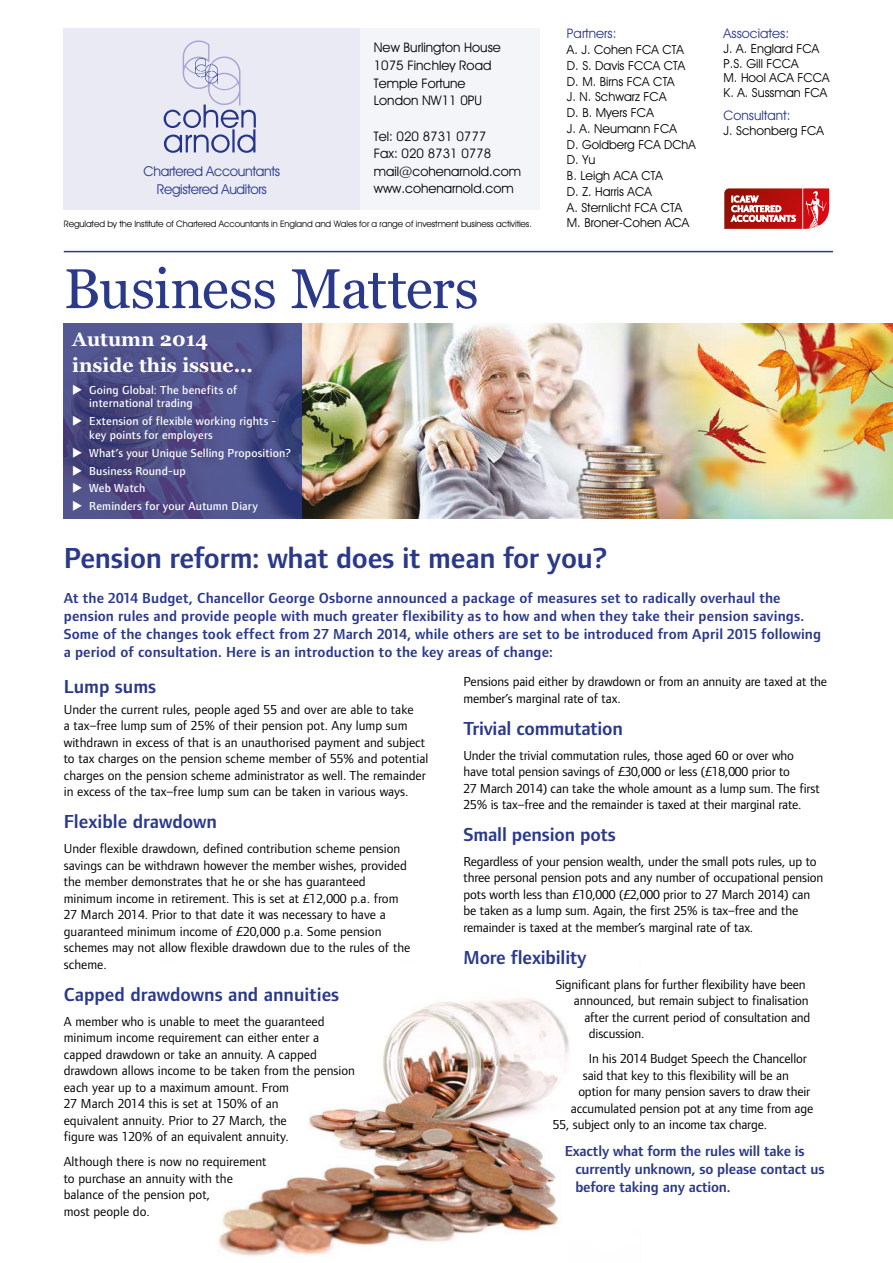
<style>
.page{position:relative;width:893px;height:1263px;background:#fff}
.page>*{position:absolute;margin:0;border:0;box-sizing:border-box;transform-origin:0 0}
.t1{font:55.95px "Georgia";letter-spacing:-.015em;color:#2a398a}
.t2{font:600 30px "Foundry Form Sans";letter-spacing:-.01em;color:#2a398a}
.t3{font:600 19.5px "Foundry Form Sans";letter-spacing:-.01em;color:#2a398a}
.t4{font:700 19.5px/25.3px "Georgia";color:#fff}
.t5{font:600 15px/18px "Foundry Form Sans";letter-spacing:.005em;color:#2a398a}
.t6{font:13.65px "Avant Garde IT Cby BT";letter-spacing:-.025em;color:#2a398a}
.t7{font:13.5px/16.5px "Foundry Form Sans";color:#000}
.t8{font:13.2px "Avant Garde IT Cby BT";color:#000}
.t9{font:13.2px "Avant Garde IT Cby BT";color:#2a398a}
.t10{font:12.45px "Avant Garde IT Cby BT";color:#000}
.t11{font:500 12px/13.6px "Foundry Form Sans";letter-spacing:.01em;color:#fff}
.t12{font:9px "Avant Garde IT Cby BT";letter-spacing:-.01em;color:#000}
</style>
<div class="page">
<img style="left:218px;top:998px;width:351px;height:259px">
<img style="left:302px;top:323px;width:591px;height:196px">
<svg style="left:64px;top:323px;width:238px;height:196px;background:#4c4d87"></svg>
<div style="left:353px;top:28px;width:186px;height:182px;background:#f3f5f9"></div>
<div style="left:64px;top:28px;width:296px;height:182px;background:#e9eaf3"></div>
<svg style="left:164px;top:40px;width:92px;height:113px"></svg>
<svg style="left:724px;top:188px;width:106px;height:41px;background:#c84b49"></svg>
<hr style="left:64px;top:251px;width:769px;height:1px;background:#2a398a">
<p class="t6" style="left:143px;top:163px;width:138px">Chartered Accountants</p>
<p class="t6" style="left:157px;top:181px;width:111px">Registered Auditors</p>
<p class="t8" style="left:374px;top:40px;width:129px">New Burlington House</p>
<p class="t8" style="left:374px;top:57px;width:119px">1075 Finchley Road</p>
<p class="t8" style="left:374px;top:75px;width:93px">Temple Fortune</p>
<p class="t8" style="left:374px;top:93px;width:110px">London NW11 0PU</p>
<p class="t8" style="left:374px;top:128px;width:114px">Tel: 020 8731 0777</p>
<p class="t8" style="left:374px;top:145px;width:119px">Fax: 020 8731 0778</p>
<p class="t8" style="left:374px;top:163px;width:149px">mail@cohenarnold.com</p>
<p class="t8" style="left:374px;top:181px;width:141px">www.cohenarnold.com</p>
<p class="t12" style="left:64px;top:219px;width:470px">Regulated by the Institute of Chartered Accountants in England and Wales for a range of investment business activities.</p>
<p class="t1" style="left:64px;top:248px;width:416px">Business Matters</p>
<p class="t9" style="left:567px;top:26px;width:51px">Partners:</p>
<p class="t10" style="left:567px;top:42px;width:119px">A. J. Cohen FCA CTA</p>
<p class="t10" style="left:567px;top:58px;width:120px">D. S. Davis FCCA CTA</p>
<p class="t10" style="left:567px;top:74px;width:109px">D. M. Birns FCA CTA</p>
<p class="t10" style="left:567px;top:89px;width:101px">J. N. Schwarz FCA</p>
<p class="t10" style="left:567px;top:105px;width:88px">D. B. Myers FCA</p>
<p class="t10" style="left:567px;top:121px;width:111px">J. A. Neumann FCA</p>
<p class="t10" style="left:567px;top:137px;width:130px">D. Goldberg FCA DChA</p>
<p class="t10" style="left:567px;top:152px;width:30px">D. Yu</p>
<p class="t10" style="left:567px;top:168px;width:97px">B. Leigh ACA CTA</p>
<p class="t10" style="left:567px;top:184px;width:86px">D. Z. Harris ACA</p>
<p class="t10" style="left:567px;top:200px;width:117px">A. Sternlicht FCA CTA</p>
<p class="t10" style="left:567px;top:215px;width:124px">M. Broner-Cohen ACA</p>
<p class="t9" style="left:724px;top:26px;width:67px">Associates:</p>
<p class="t10" style="left:724px;top:41px;width:97px">J. A. Englard FCA</p>
<p class="t10" style="left:724px;top:56px;width:77px">P.S. Gill FCCA</p>
<p class="t10" style="left:724px;top:70px;width:108px">M. Hool ACA FCCA</p>
<p class="t10" style="left:724px;top:85px;width:105px">K. A. Sussman FCA</p>
<p class="t9" style="left:724px;top:107px;width:69px">Consultant:</p>
<p class="t10" style="left:724px;top:123px;width:102px">J. Schonberg FCA</p>
<h3 class="t4" style="left:72px;top:326px;width:182px">Autumn 2014 inside this issue...</h3>
<p class="t11" style="left:89px;top:383px;width:149px;text-indent:-17px">◆ Going Global: The benefits of international trading</p>
<p class="t11" style="left:89px;top:414px;width:189px;text-indent:-17px">◆ Extension of flexible working rights - key points for employers</p>
<p class="t11" style="left:72px;top:446px;width:220px">◆ What’s your Unique Selling Proposition?</p>
<p class="t11" style="left:72px;top:464px;width:115px">◆ Business Round‑up</p>
<p class="t11" style="left:72px;top:481px;width:75px">◆ Web Watch</p>
<p class="t11" style="left:72px;top:499px;width:187px">◆ Reminders for your Autumn Diary</p>
<h2 class="t2" style="left:64px;top:541px;width:546px">Pension reform: what does it mean for you?</h2>
<p class="t5" style="left:64px;top:589px;width:759px">At the 2014 Budget, Chancellor George Osborne announced a package of measures set to radically overhaul the pension rules and provide people with much greater flexibility as to how and when they take their pension savings.<br>Some of the changes took effect from 27 March 2014, while others are set to be introduced from April 2015 following a period of consultation. Here is an introduction to the key areas of change:</p>
<h3 class="t3" style="left:64px;top:675px;width:94px">Lump sums</h3>
<p class="t7" style="left:64px;top:701px;width:366px">Under the current rules, people aged 55 and over are able to take<br>a tax–free lump sum of 25% of their pension pot. Any lump sum withdrawn in excess of that is an unauthorised payment and subject to tax charges on the pension scheme member of 55% and potential charges on the pension scheme administrator as well. The remainder in excess of the tax–free lump sum can be taken in various ways.</p>
<h3 class="t3" style="left:64px;top:811px;width:155px">Flexible drawdown</h3>
<p class="t7" style="left:64px;top:840px;width:348px">Under flexible drawdown, defined contribution scheme pension savings can be withdrawn however the member wishes, provided the member demonstrates that he or she has guaranteed minimum income in retirement. This is set at £12,000 p.a. from 27 March 2014. Prior to that date it was necessary to have a guaranteed minimum income of £20,000 p.a. Some pension schemes may not allow flexible drawdown due to the rules of the scheme.</p>
<h3 class="t3" style="left:64px;top:983px;width:277px">Capped drawdowns and annuities</h3>
<p class="t7" style="left:64px;top:1013px;width:293px">A member who is unable to meet the guaranteed minimum income requirement can either enter a capped drawdown or take an annuity. A capped drawdown allows income to be taken from the pension each year up to a maximum amount. From<br>27 March 2014 this is set at 150% of an<br>equivalent annuity. Prior to 27 March, the<br>figure was 120% of an equivalent annuity.</p>
<p class="t7" style="left:64px;top:1153px;width:204px">Although there is now no requirement to purchase an annuity with the balance of the pension pot,<br>most people do.</p>
<p class="t7" style="left:463px;top:673px;width:365px">Pensions paid either by drawdown or from an annuity are taxed at the member’s marginal rate of tax.</p>
<h3 class="t3" style="left:463px;top:717px;width:161px">Trivial commutation</h3>
<p class="t7" style="left:463px;top:747px;width:358px">Under the trivial commutation rules, those aged 60 or over who have total pension savings of £30,000 or less (£18,000 prior to<br>27 March 2014) can take the whole amount as a lump sum. The first 25% is tax–free and the remainder is taxed at their marginal rate.</p>
<h3 class="t3" style="left:463px;top:823px;width:154px">Small pension pots</h3>
<p class="t7" style="left:463px;top:853px;width:361px">Regardless of your pension wealth, under the small pots rules, up to three personal pension pots and any number of occupational pension pots worth less than £10,000 (£2,000 prior to 27 March 2014) can be taken as a lump sum. Again, the first 25% is tax–free and the remainder is taxed at the member’s marginal rate of tax.</p>
<h3 class="t3" style="left:463px;top:946px;width:124px">More flexibility</h3>
<p class="t7" style="left:556px;top:976px;width:251px">Significant plans for further flexibility have been</p>
<p class="t7" style="left:574px;top:992px;width:236px">announced, but remain subject to finalisation</p>
<p class="t7" style="left:584px;top:1009px;width:228px">after the current period of consultation and</p>
<p class="t7" style="left:589px;top:1025px;width:57px">discussion.</p>
<p class="t7" style="left:589px;top:1050px;width:220px">In his 2014 Budget Speech the Chancellor</p>
<p class="t7" style="left:583px;top:1067px;width:208px">said that key to this flexibility will be an</p>
<p class="t7" style="left:578px;top:1083px;width:233px">option for many pension savers to draw their</p>
<p class="t7" style="left:571px;top:1100px;width:244px">accumulated pension pot at any time from age</p>
<p class="t7" style="left:553px;top:1116px;width:216px">55, subject only to an income tax charge.</p>
<p class="t5" style="left:575px;top:1142px;width:251px;text-indent:-10px">Exactly what form the rules will take is currently unknown, so please contact us before taking any action.</p>
</div>
